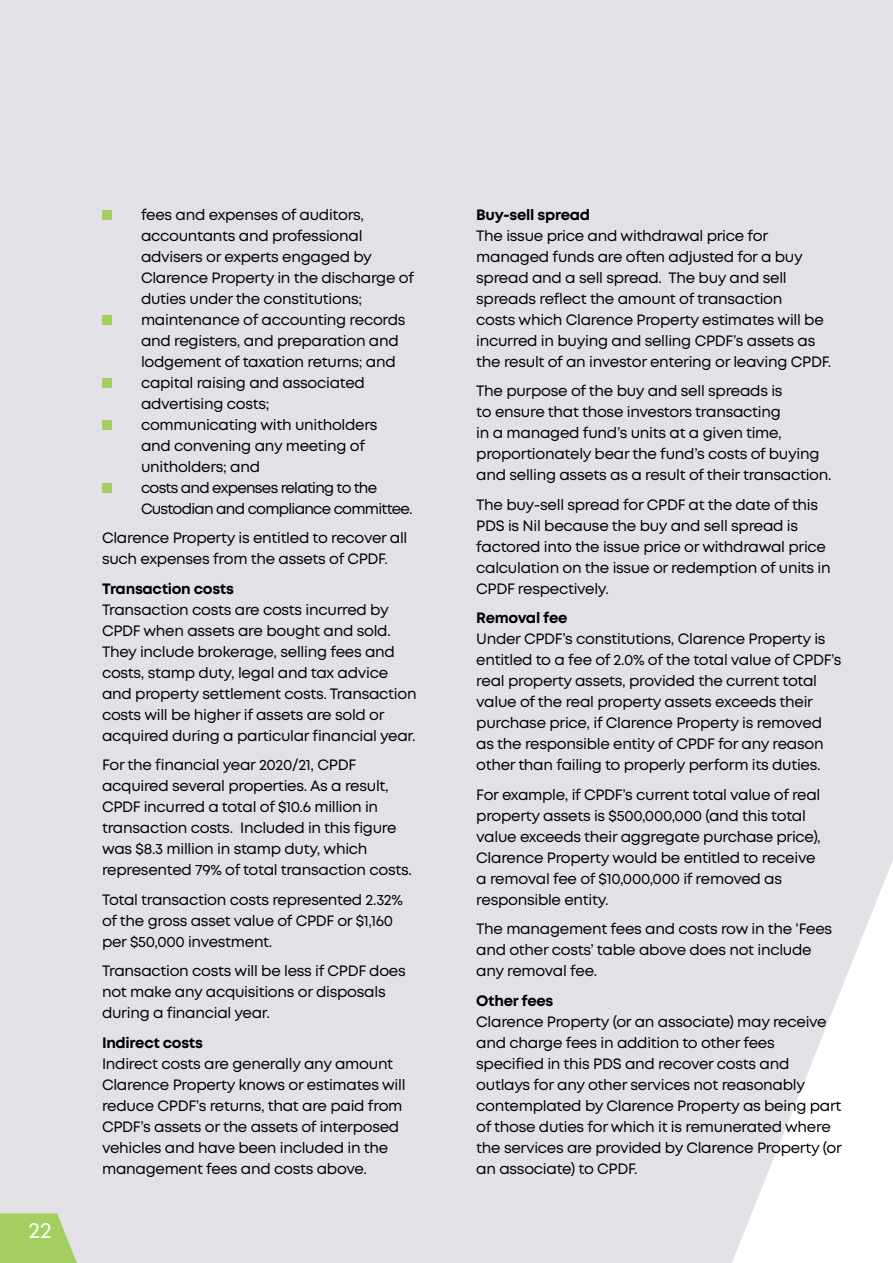
<style>
.page{position:relative;width:893px;height:1263px;background:#e4e1e6}
.page>*{position:absolute;margin:0;border:0;box-sizing:border-box;transform-origin:0 0}
.t1{font:22.2px "Mont";color:#fff}
.t2{font:15px/21px "Mont";letter-spacing:-.02em;color:#000}
.t3{font:700 15px "Mont";letter-spacing:-.02em;color:#000}
</style>
<div class="page">
<svg style="left:733px;top:862px;width:160px;height:401px;fill:#e4e1e6"></svg>
<svg style="left:0;top:1213px;width:77px;height:50px;background:#abd171"></svg>
<div style="left:102px;top:210px;width:10px;height:10px;background:#a2cf5f"></div>
<div style="left:102px;top:315px;width:10px;height:10px;background:#a2cf5f"></div>
<div style="left:102px;top:378px;width:10px;height:10px;background:#a2cf5f"></div>
<div style="left:102px;top:420px;width:10px;height:10px;background:#a2cf5f"></div>
<div style="left:102px;top:483px;width:10px;height:10px;background:#a2cf5f"></div>
<h1 class="t1" style="left:28px;top:1216px;width:25px">22</h1>
<p class="t2" style="left:141px;top:204px;width:275px">fees and expenses of auditors, accountants and professional advisers or experts engaged by<br>Clarence Property in the discharge of duties under the constitutions; maintenance of accounting records and registers, and preparation and lodgement of taxation returns; and capital raising and associated advertising costs;<br>communicating with unitholders<br>and convening any meeting of unitholders; and<br>costs and expenses relating to the<br>Custodian and compliance committee.</p>
<p class="t2" style="left:102px;top:528px;width:307px">Clarence Property is entitled to recover all such expenses from the assets of CPDF.</p>
<p class="t3" style="left:102px;top:579px;width:133px">Transaction costs</p>
<p class="t2" style="left:102px;top:599px;width:316px">Transaction costs are costs incurred by CPDF when assets are bought and sold.<br>They include brokerage, selling fees and costs, stamp duty, legal and tax advice and property settlement costs. Transaction costs will be higher if assets are sold or acquired during a particular financial year.</p>
<p class="t2" style="left:102px;top:755px;width:311px">For the financial year 2020/21, CPDF acquired several properties. As a result, CPDF incurred a total of $10.6 million in transaction costs. Included in this figure was $8.3 million in stamp duty, which represented 79% of total transaction costs.</p>
<p class="t2" style="left:102px;top:889px;width:302px">Total transaction costs represented 2.32% of the gross asset value of CPDF or $1,160 per $50,000 investment.</p>
<p class="t2" style="left:102px;top:961px;width:305px">Transaction costs will be less if CPDF does not make any acquisitions or disposals during a financial year.</p>
<p class="t3" style="left:102px;top:1033px;width:102px">Indirect costs</p>
<p class="t2" style="left:102px;top:1053px;width:305px">Indirect costs are generally any amount Clarence Property knows or estimates will reduce CPDF’s returns, that are paid from CPDF’s assets or the assets of interposed vehicles and have been included in the management fees and costs above.</p>
<p class="t3" style="left:476px;top:205px;width:115px">Buy-sell spread</p>
<p class="t2" style="left:476px;top:225px;width:357px">The issue price and withdrawal price for managed funds are often adjusted for a buy spread and a sell spread. The buy and sell spreads reflect the amount of transaction<br>costs which Clarence Property estimates will be incurred in buying and selling CPDF’s assets as the result of an investor entering or leaving CPDF.</p>
<p class="t2" style="left:476px;top:381px;width:357px">The purpose of the buy and sell spreads is<br>to ensure that those investors transacting<br>in a managed fund’s units at a given time, proportionately bear the fund’s costs of buying and selling assets as a result of their transaction.</p>
<p class="t2" style="left:476px;top:494px;width:356px">The buy-sell spread for CPDF at the date of this PDS is Nil because the buy and sell spread is factored into the issue price or withdrawal price calculation on the issue or redemption of units in CPDF respectively.</p>
<p class="t3" style="left:476px;top:608px;width:93px">Removal fee</p>
<p class="t2" style="left:476px;top:629px;width:367px">Under CPDF’s constitutions, Clarence Property is entitled to a fee of 2.0% of the total value of CPDF’s real property assets, provided the current total value of the real property assets exceeds their purchase price, if Clarence Property is removed as the responsible entity of CPDF for any reason other than failing to properly perform its duties.</p>
<p class="t2" style="left:476px;top:784px;width:346px">For example, if CPDF’s current total value of real property assets is $500,000,000 (and this total value exceeds their aggregate purchase price), Clarence Property would be entitled to receive a removal fee of $10,000,000 if removed as responsible entity.</p>
<p class="t2" style="left:476px;top:919px;width:357px">The management fees and costs row in the ‘Fees and other costs’ table above does not include any removal fee.</p>
<p class="t3" style="left:476px;top:991px;width:79px">Other fees</p>
<p class="t2" style="left:476px;top:1011px;width:367px">Clarence Property (or an associate) may receive and charge fees in addition to other fees specified in this PDS and recover costs and outlays for any other services not reasonably contemplated by Clarence Property as being part of those duties for which it is remunerated where the services are provided by Clarence Property (or an associate) to CPDF.</p>
</div>
